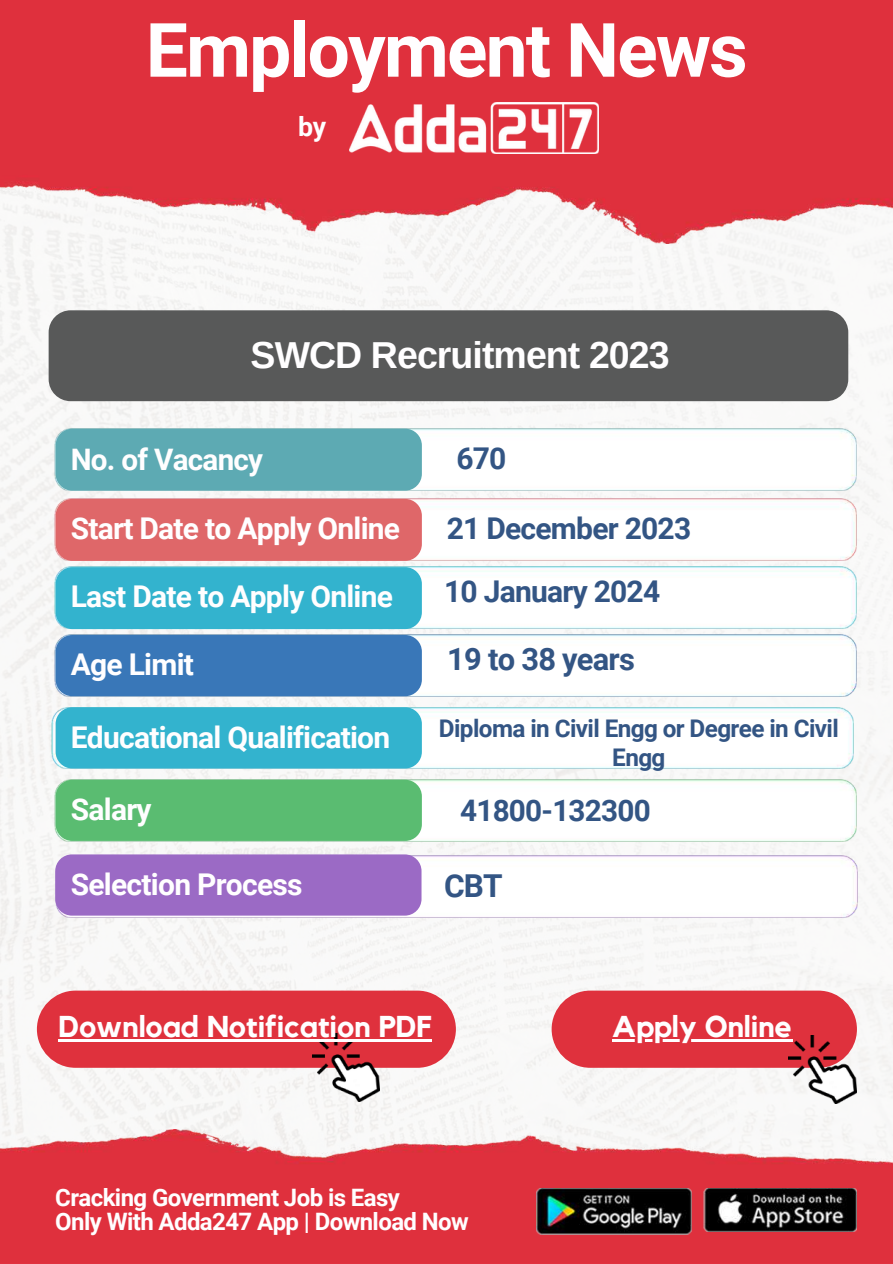
<style>
.page{position:relative;width:893px;height:1264px;background:#fff}
.page>*{position:absolute;margin:0;border:0;box-sizing:border-box;transform-origin:0 0}
.t1{font:700 75px "Roboto";letter-spacing:-.025em;color:#fffeff}
.t2{font:700 37.5px "Arimo";letter-spacing:-.025em;color:#fffeff}
.t3{font:700 31.5px "Roboto";color:#335584}
.t4{font:700 30.9px "Roboto";letter-spacing:-.025em;color:#335584}
.t5{font:700 30px "Roboto";letter-spacing:-.025em;color:#fffeff}
.t6{font:700 30px "Kollektif";color:#fffeff}
.t7{font:700 30px "Roboto";letter-spacing:-.025em;color:#335584}
.t8{font:700 29.7px "Roboto";letter-spacing:-.025em;color:#fffeff}
.t9{font:700 29.7px "Roboto";letter-spacing:-.025em;color:#335584}
.t10{font:700 26.7px "Roboto";color:#fffeff}
.t11{font:700 24.3px/29.2px "Roboto";letter-spacing:-.025em;color:#335584;text-align:center}
.t12{font:700 24px/23.7px "Roboto";letter-spacing:-.025em;color:#fffeff}
</style>
<div class="page">
<img style="left:0;top:244px;width:892px;height:885px">
<img style="left:0;top:0;width:892px;height:244px">
<img style="left:0;top:1129px;width:892px;height:134px">
<img style="left:350px;top:102px;width:248px;height:52px">
<img style="left:55px;top:428px;width:801px;height:62px">
<div style="left:56px;top:428px;width:366px;height:62px;background:#5daab3;border-radius:17px"></div>
<div style="left:49px;top:310px;width:799px;height:91px;background:#585959;border-radius:22px"></div>
<img style="left:55px;top:498px;width:801px;height:62px">
<div style="left:56px;top:499px;width:366px;height:62px;background:#df6769;border-radius:17px"></div>
<img style="left:55px;top:567px;width:801px;height:61px">
<div style="left:56px;top:567px;width:366px;height:62px;background:#33b3ce;border-radius:17px"></div>
<img style="left:55px;top:634px;width:801px;height:62px">
<div style="left:56px;top:635px;width:366px;height:61px;background:#3977b8;border-radius:17px"></div>
<img style="left:52px;top:707px;width:801px;height:62px">
<div style="left:56px;top:707px;width:366px;height:61px;background:#33b3ce;border-radius:17px"></div>
<img style="left:55px;top:779px;width:801px;height:62px">
<div style="left:56px;top:779px;width:366px;height:62px;background:#5abc71;border-radius:17px"></div>
<img style="left:56px;top:855px;width:801px;height:62px">
<div style="left:55px;top:854px;width:366px;height:61px;background:#9b6ac5;border-radius:17px"></div>
<img style="left:703px;top:1187px;width:153px;height:44px">
<img style="left:536px;top:1187px;width:155px;height:47px">
<div style="left:37px;top:990px;width:419px;height:77px;background:#df313d;border-radius:39px"></div>
<div style="left:551px;top:990px;width:305px;height:77px;background:#df313d;border-radius:39px"></div>
<img style="left:312px;top:1033px;width:68px;height:68px">
<hr style="left:58px;top:1039px;width:373px;height:2px;background:#fffeff">
<hr style="left:612px;top:1039px;width:180px;height:2px;background:#fffeff">
<img style="left:788px;top:1035px;width:68px;height:68px">
<h1 class="t1" style="left:146px;top:7px;width:603px">Employment News</h1>
<p class="t10" style="left:298px;top:112px;width:29px">by</p>
<p class="t2" style="left:250px;top:334px;width:420px">SWCD Recruitment 2023</p>
<p class="t8" style="left:71px;top:443px;width:194px">No. of Vacancy</p>
<p class="t5" style="left:71px;top:511px;width:331px">Start Date to Apply Online</p>
<p class="t7" style="left:446px;top:511px;width:246px">21 December 2023</p>
<p class="t5" style="left:71px;top:579px;width:324px">Last Date to Apply Online</p>
<p class="t7" style="left:444px;top:573px;width:218px">10 January 2024</p>
<p class="t5" style="left:71px;top:647px;width:125px">Age Limit</p>
<p class="t4" style="left:447px;top:642px;width:189px">19 to 38 years</p>
<p class="t7" style="left:456px;top:441px;width:52px">670</p>
<p class="t5" style="left:71px;top:719px;width:321px">Educational Qualification</p>
<p class="t11" style="left:439px;top:714px;width:401px">Diploma in Civil Engg or Degree in Civil<br>Engg</p>
<p class="t5" style="left:71px;top:792px;width:82px">Salary</p>
<p class="t9" style="left:460px;top:794px;width:192px">41800-132300</p>
<p class="t5" style="left:71px;top:867px;width:233px">Selection Process</p>
<p class="t3" style="left:444px;top:867px;width:60px">CBT</p>
<p class="t6" style="left:58px;top:1012px;width:374px">Download Notification PDF</p>
<p class="t6" style="left:612px;top:1012px;width:182px">Apply Online</p>
<p class="t12" style="left:55px;top:1186px;width:415px">Cracking Government Job is Easy<br>Only With Adda247 App | Download Now</p>
</div>
